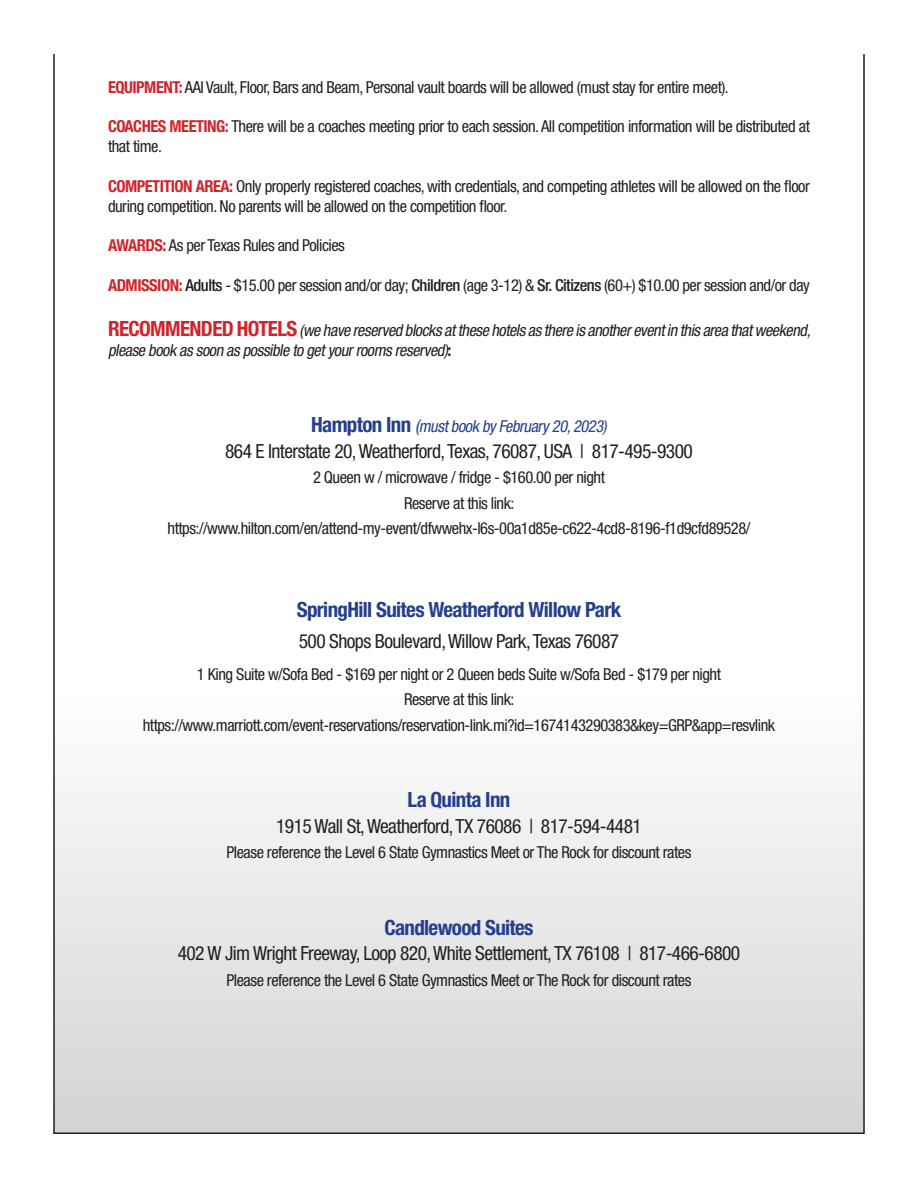
<style>
.page{position:relative;width:918px;height:1188px;background:#fff}
.page>*{position:absolute;margin:0;border:0;box-sizing:border-box;transform-origin:0 0}
.t1{font:700 condensed 21px "Helvetica Neue LT Std";letter-spacing:-.03em;color:#253f8e}
.t2{font:condensed 19.5px "Helvetica Neue LT Std";letter-spacing:-.03em;color:#231f20}
.t3{font:condensed 16.5px/19.8px "Helvetica Neue LT Std";letter-spacing:-.03em;color:#231f20}
.t4{font:italic condensed 16.5px/19.8px "Helvetica Neue LT Std";color:#231f20}
.t5{font:italic condensed 16.5px "Helvetica Neue LT Std";color:#253f8e}
.s1{font-weight:700;color:#d1232a}
.s2{font-weight:500}
.s3{font-weight:700;font-style:normal;font-size:21px;color:#d1232a}
.s4{font-weight:700;font-style:normal}
.s5{font-weight:700;font-style:normal;font-size:21px}
.s6{font-size:18px}
</style>
<div class="page">
<div style="left:54px;top:689px;width:810px;height:445px;background:linear-gradient(to bottom,#fff,#d4d3d3)"></div>
<p class="t3" style="left:108px;top:77px;width:622px"><span class="s1">EQUIPMENT:</span> AAI Vault, Floor, Bars and Beam, Personal vault boards will be allowed (must stay for entire meet).</p>
<p class="t3" style="left:108px;top:117px;width:704px"><span class="s1">COACHES MEETING:</span> There will be a coaches meeting prior to each session. All competition information will be distributed at that time.</p>
<p class="t3" style="left:108px;top:176px;width:704px"><span class="s1">COMPETITION AREA:</span> Only properly registered coaches, with credentials, and competing athletes will be allowed on the floor during competition. No parents will be allowed on the competition floor.</p>
<p class="t3" style="left:108px;top:235px;width:238px"><span class="s1">AWARDS:</span> As per Texas Rules and Policies</p>
<p class="t3" style="left:108px;top:275px;width:703px"><span class="s1">ADMISSION:</span> <span class="s2">Adults</span> - $15.00 per session and/or day; <span class="s2">Children</span> (age 3-12) &amp; <span class="s2">Sr. Citizens</span> (60+) $10.00 per session and/or day</p>
<p class="t4" style="left:108px;top:320px;width:708px"><span class="s3">R E C O M M E N D E D H O T E L S</span> (wehavereserved blocksatthesehotelsasthereisanothereventin thisareathatweekend, pleasebookassoon aspossibletogetyourroomsreserved)<span class="s4">:</span></p>
<p class="t5" style="left:311px;top:417px;width:297px"><span class="s5">H a m p t o n I n n</span> <span class="s6">(</span>mustbookbyFebruary20,2023)</p>
<p class="t2" style="left:225px;top:440px;width:469px">864 E Interstate 20, Weatherford, Texas, 76087, USA | 817-495-9300</p>
<p class="t3" style="left:313px;top:468px;width:293px">2 Queen w / microwave / fridge - $160.00 per night</p>
<p class="t3" style="left:404px;top:493px;width:112px">Reserve at this link:</p>
<p class="t3" style="left:168px;top:519px;width:584px">https://www.hilton.com/en/attend-my-event/dfwwehx-l6s-00a1d85e-c622-4cd8-8196-f1d9cfd89528/</p>
<p class="t1" style="left:297px;top:597px;width:326px">SpringHill Suites Weatherford Willow Park</p>
<p class="t2" style="left:299px;top:630px;width:322px">500 Shops Boulevard, Willow Park, Texas 76087</p>
<p class="t3" style="left:197px;top:664px;width:526px">1 King Suite w/Sofa Bed - $169 per night or 2 Queen beds Suite w/Sofa Bed - $179 per night</p>
<p class="t3" style="left:404px;top:690px;width:112px">Reserve at this link:</p>
<p class="t3" style="left:143px;top:715px;width:634px">https://www.marriott.com/event-reservations/reservation-link.mi?id=1674143290383&amp;key=GRP&amp;app=resvlink</p>
<p class="t1" style="left:408px;top:787px;width:104px">La Quinta Inn</p>
<p class="t2" style="left:276px;top:815px;width:367px">1915 Wall St, Weatherford, TX 76086 | 817-594-4481</p>
<p class="t3" style="left:226px;top:843px;width:467px">Please reference the Level 6 State Gymnastics Meet or The Rock for discount rates</p>
<p class="t1" style="left:384px;top:915px;width:151px">Candlewood Suites</p>
<p class="t2" style="left:178px;top:942px;width:564px">402 W Jim Wright Freeway, Loop 820, White Settlement, TX 76108 | 817-466-6800</p>
<p class="t3" style="left:226px;top:970px;width:467px">Please reference the Level 6 State Gymnastics Meet or The Rock for discount rates</p>
</div>
